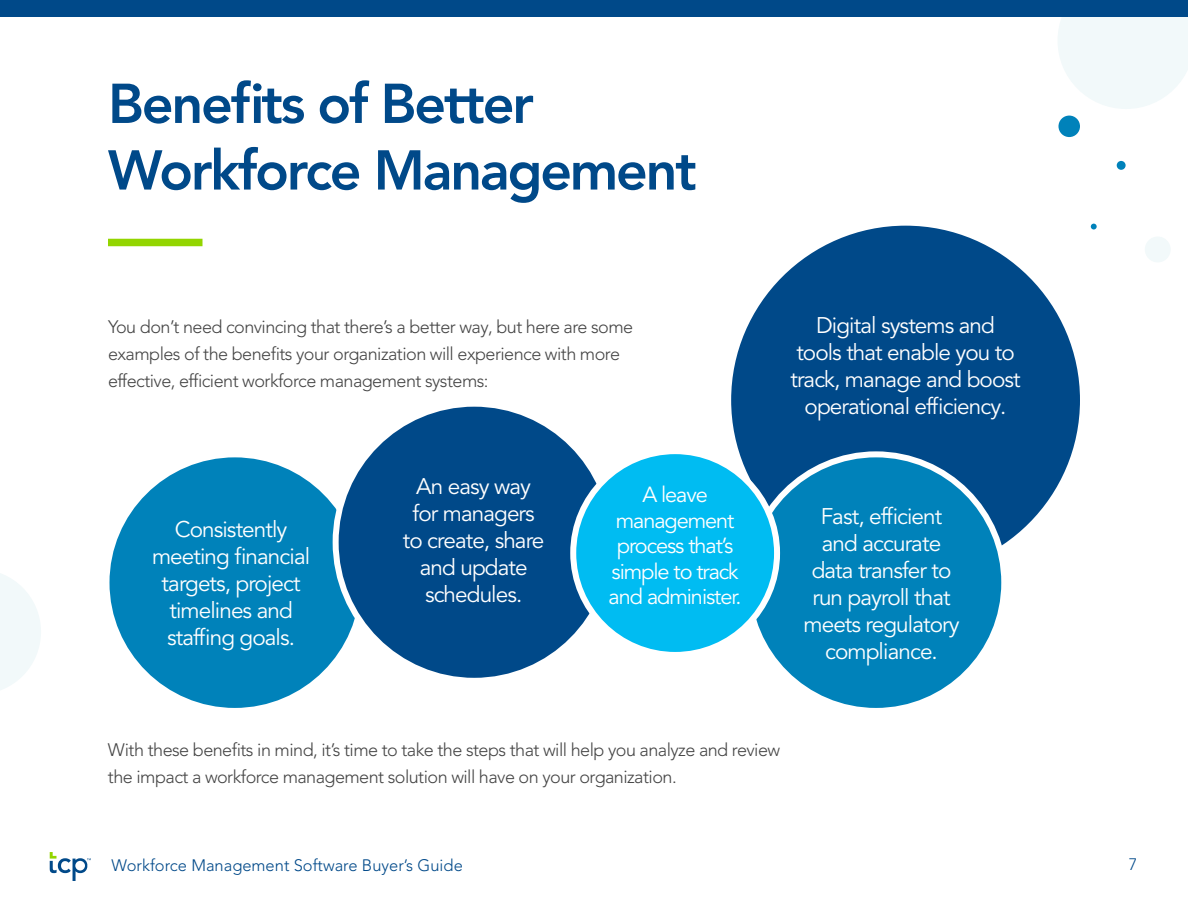
<style>
.page{position:relative;width:1188px;height:918px;background:#fff}
.page>*{position:absolute;margin:0;border:0;box-sizing:border-box;transform-origin:0 0}
.t1{font:800 55.5px/66.6px "Avenir LT Pro";letter-spacing:-.04em;color:#004989}
.t2{font:22.5px/27px "Avenir LT Pro";letter-spacing:-.04em;color:#fff;text-align:center}
.t3{font:21.75px/25.5px "Avenir LT Pro";letter-spacing:-.05em;color:#fff;text-align:center}
.t4{font:300 18px/27px "Avenir LT Pro";letter-spacing:-.03em;color:#444}
.t5{font:300 16.5px "Avenir LT Pro";color:#004989}
</style>
<div class="page">
<svg style="left:50px;top:852px;width:41px;height:29px"></svg>
<svg style="left:0;top:573px;width:41px;height:117px"></svg>
<div style="left:1117px;top:161px;width:9px;height:9px;background:#0082ba;border-radius:50%"></div>
<svg style="left:1058px;top:16px;width:130px;height:93px"></svg>
<div style="left:1058px;top:116px;width:22px;height:21px;background:#0082ba;border-radius:50%"></div>
<div style="left:108px;top:239px;width:94px;height:7px;background:#93d500"></div>
<div style="left:1145px;top:237px;width:26px;height:25px;background:#f2f9fa;border-radius:50%"></div>
<div style="left:0;top:0;width:1188px;height:16px;background:#004989"></div>
<svg style="left:1091px;top:224px;width:6px;height:6px"></svg>
<div style="left:728px;top:223px;width:355px;height:355px;background:#004989;border-radius:50%"></div>
<div style="left:107px;top:454px;width:256px;height:257px;background:#0082ba;border-radius:50%"></div>
<div style="left:336px;top:404px;width:277px;height:277px;background:#004989;border-radius:50%"></div>
<div style="left:748px;top:454px;width:256px;height:257px;background:#0082ba;border-radius:50%"></div>
<div style="left:573px;top:451px;width:204px;height:204px;background:#00bcf2;border-radius:50%"></div>
<div style="left:570px;top:448px;width:210px;height:210px;border:6px solid #fff;border-radius:50%"></div>
<h1 class="t1" style="left:108px;top:71px;width:590px">Benefits of Better<br>Workforce Management</h1>
<p class="t4" style="left:108px;top:314px;width:527px">You don’t need convincing that there’s a better way, but here are some examples of the benefits your organization will experience with more effective, efficient workforce management systems:</p>
<p class="t2" style="left:152px;top:516px;width:160px">Consistently meeting financial targets, project timelines and staffing goals.</p>
<p class="t2" style="left:403px;top:474px;width:143px">An easy way for managers to create, share and update schedules.</p>
<p class="t3" style="left:609px;top:483px;width:134px">A leave management process that’s simple to track and administer.</p>
<p class="t2" style="left:790px;top:313px;width:232px">Digital systems and<br>tools that enable you to track, manage and boost operational efficiency.</p>
<p class="t2" style="left:804px;top:503px;width:158px">Fast, efficient and accurate data transfer to run payroll that meets regulatory compliance.</p>
<p class="t4" style="left:108px;top:736px;width:674px">With these benefits in mind, it’s time to take the steps that will help you analyze and review the impact a workforce management solution will have on your organization.</p>
<p class="t5" style="left:112px;top:855px;width:353px">Workforce Management Software Buyer’s Guide</p>
<p class="t5" style="left:1129px;top:855px;width:10px">7</p>
</div>
